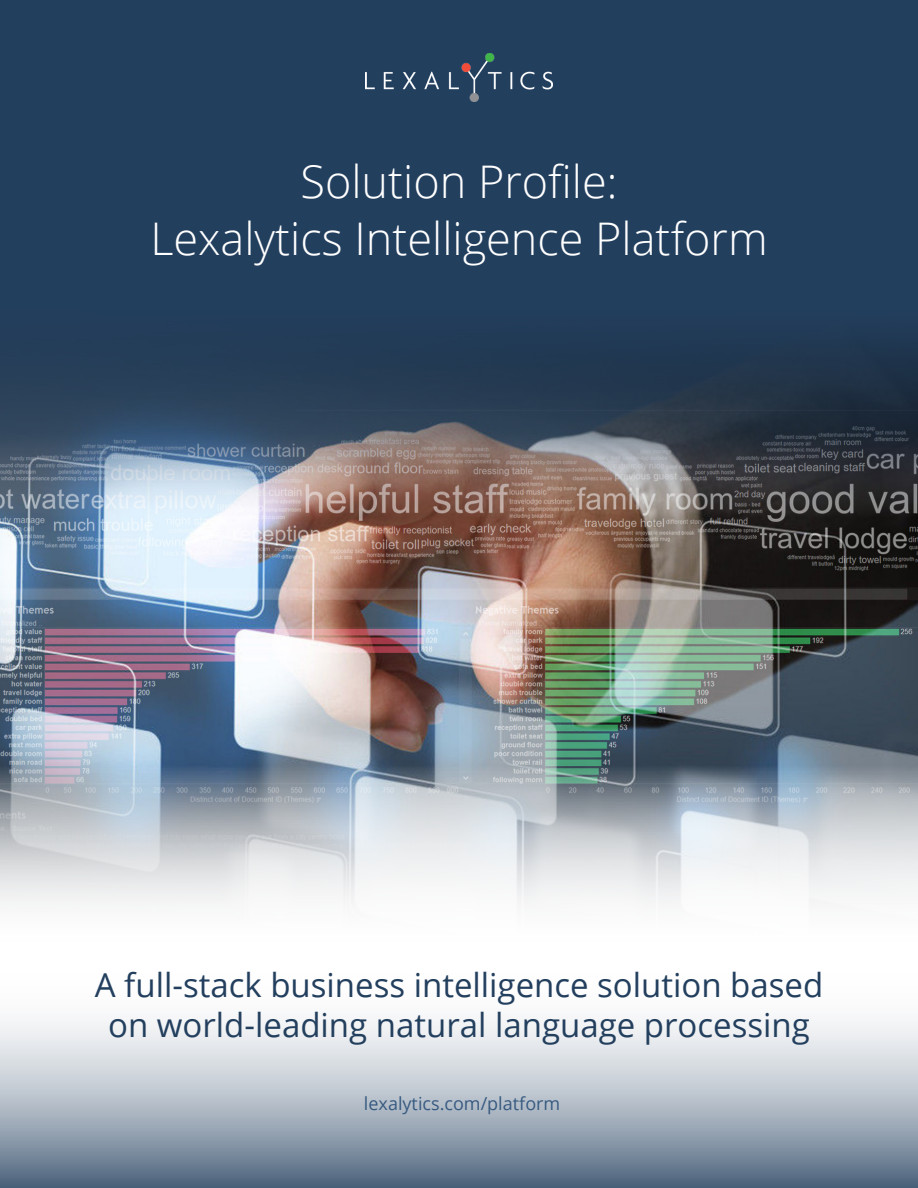
<style>
.page{position:relative;width:918px;height:1188px;background:#fff}
.page>*{position:absolute;margin:0;border:0;box-sizing:border-box;transform-origin:0 0}
.t1{font:300 45px/56.4px "Open Sans";color:#fff;text-align:center}
.t2{font:33px/39.6px "Open Sans";color:#233f5e;text-align:center}
.t3{font:18px "Open Sans";color:#375a81}
</style>
<div class="page">
<img style="left:0;top:516px;width:918px;height:250px">
<div style="left:0;top:0;width:918px;height:309px;background:#233f5e"></div>
<svg style="left:0;top:766px;width:918px;height:139px"></svg>
<img style="left:365px;top:53px;width:188px;height:49px">
<img style="left:0;top:309px;width:918px;height:207px">
<svg style="left:0;top:1020px;width:918px;height:168px;background:#acb6c2"></svg>
<div style="left:307px;top:1085px;width:323px;height:40px;background:linear-gradient(to bottom,#c7ced6,#a0acb9)"></div>
<p class="t1" style="left:150px;top:153px;width:619px">Solution Profile:<br>Lexalytics Intelligence Platform</p>
<p class="t2" style="left:95px;top:964px;width:730px">A full-stack business intelligence solution based on world-leading natural language processing</p>
<p class="t3" style="left:364px;top:1092px;width:198px">lexalytics.com/platform</p>
</div>
